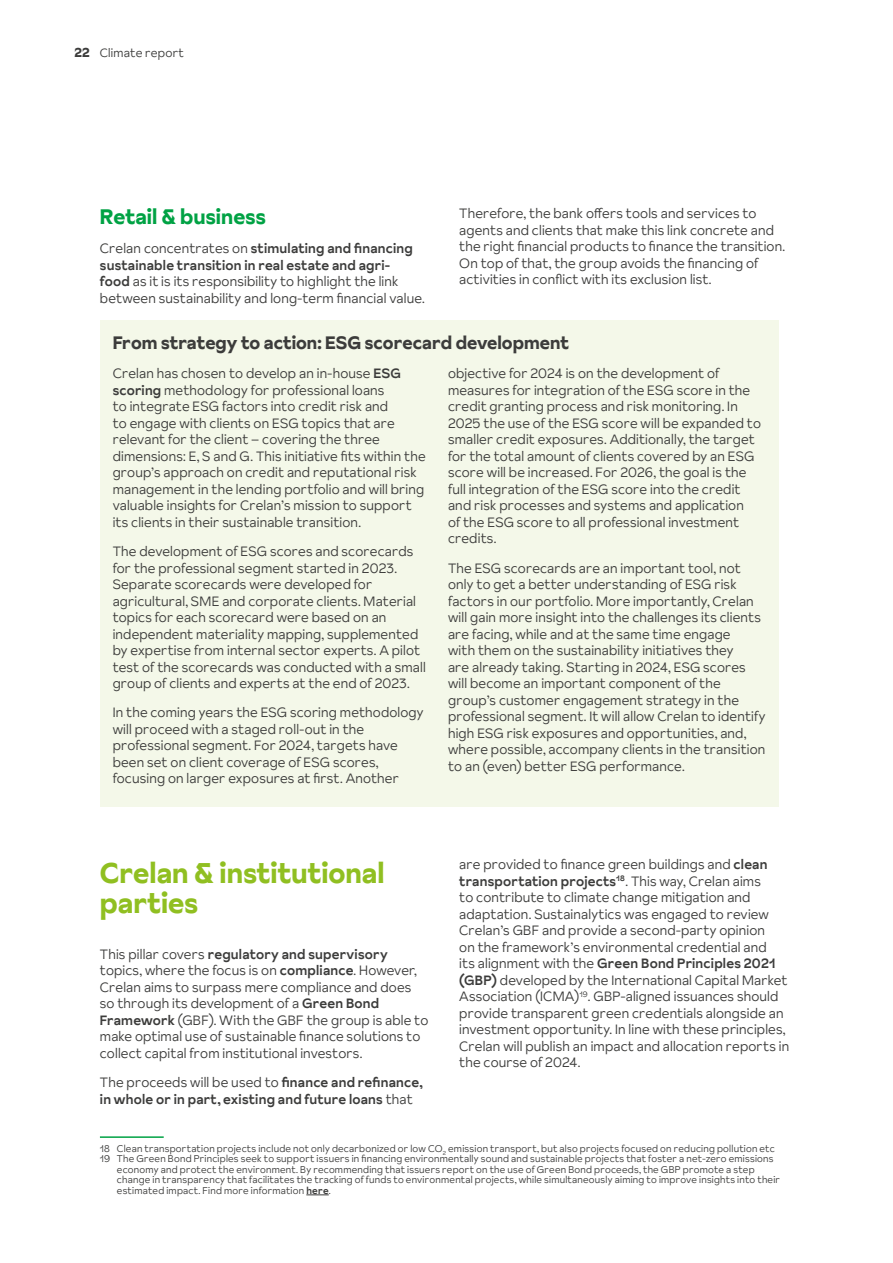
<style>
.page{position:relative;width:893px;height:1263px;background:#fff}
.page>*{position:absolute;margin:0;border:0;box-sizing:border-box;transform-origin:0 0}
.t1{font:700 28.5px/30px "Crelan Sunset";color:#90bf21}
.t2{font:700 21px "Crelan Sunset";letter-spacing:.005em;color:#00a244}
.t3{font:700 18px "Crelan Sunset";color:#3c3c3b}
.t4{font:300 13.5px/16.5px "Crelan Sunset";letter-spacing:.01em;color:#3c3c3b}
.t5{font:500 13.5px/16.5px "Crelan Sunset";letter-spacing:.015em;color:#3c3c3b}
.t6{font:300 12px "Crelan Sunset";letter-spacing:.015em;color:#3c3c3b}
.t7{font:300 9.75px "Crelan Sunset";letter-spacing:.025em;color:#3c3c3b}
.s1{font-weight:700;font-size:12.9px}
.s2{font-weight:500}
.s3{font-weight:300}
</style>
<div class="page">
<hr style="left:100px;top:1136px;width:64px;height:2px;background:#00a244">
<svg style="left:306px;top:1194px;width:23px;height:1px"></svg>
<div style="left:100px;top:321px;width:678px;height:486px;background:#f4f8e9"></div>
<p class="t6" style="left:74px;top:45px;width:111px"><span class="s1">22</span> Climate report</p>
<h2 class="t2" style="left:100px;top:202px;width:167px">Retail &amp; business</h2>
<p class="t4" style="left:100px;top:240px;width:326px">Crelan concentrates on <span class="s2">stimulating and financing sustainable transition in real estate and agri-<br>food</span> as it is its responsibility to highlight the link between sustainability and long-term financial value.</p>
<p class="t4" style="left:459px;top:205px;width:327px">Therefore, the bank offers tools and services to agents and clients that make this link concrete and the right financial products to finance the transition.<br>On top of that, the group avoids the financing of activities in conflict with its exclusion list.</p>
<h3 class="t3" style="left:113px;top:330px;width:458px">From strategy to action: ESG scorecard development</h3>
<p class="t4" style="left:113px;top:365px;width:315px">Crelan has chosen to develop an in-house <span class="s2">ESG scoring</span> methodology for professional loans<br>to integrate ESG factors into credit risk and<br>to engage with clients on ESG topics that are relevant for the client – covering the three dimensions: E, S and G. This initiative fits within the group’s approach on credit and reputational risk management in the lending portfolio and will bring valuable insights for Crelan’s mission to support its clients in their sustainable transition.</p>
<p class="t4" style="left:113px;top:543px;width:315px">The development of ESG scores and scorecards for the professional segment started in 2023.<br>Separate scorecards were developed for agricultural, SME and corporate clients. Material topics for each scorecard were based on an independent materiality mapping, supplemented by expertise from internal sector experts. A pilot test of the scorecards was conducted with a small group of clients and experts at the end of 2023.</p>
<p class="t4" style="left:113px;top:704px;width:313px">In the coming years the ESG scoring methodology will proceed with a staged roll-out in the professional segment. For 2024, targets have been set on client coverage of ESG scores, focusing on larger exposures at first. Another</p>
<p class="t4" style="left:448px;top:365px;width:314px">objective for 2024 is on the development of measures for integration of the ESG score in the credit granting process and risk monitoring. In 2025 the use of the ESG score will be expanded to smaller credit exposures. Additionally, the target for the total amount of clients covered by an ESG score will be increased. For 2026, the goal is the full integration of the ESG score into the credit and risk processes and systems and application<br>of the ESG score to all professional investment credits.</p>
<p class="t4" style="left:448px;top:559px;width:319px">The ESG scorecards are an important tool, not only to get a better understanding of ESG risk factors in our portfolio. More importantly, Crelan will gain more insight into the challenges its clients are facing, while and at the same time engage<br>with them on the sustainability initiatives they<br>are already taking. Starting in 2024, ESG scores will become an important component of the group’s customer engagement strategy in the professional segment. It will allow Crelan to identify high ESG risk exposures and opportunities, and, where possible, accompany clients in the transition to an (even) better ESG performance.</p>
<h1 class="t1" style="left:100px;top:857px;width:286px">Crelan &amp; institutional parties</h1>
<p class="t4" style="left:100px;top:946px;width:330px">This pillar covers <span class="s2">regulatory and supervisory </span>topics, where the focus is on <span class="s2">compliance</span>. However, Crelan aims to surpass mere compliance and does so through its development of a <span class="s2">Green Bond Framework</span> (GBF). With the GBF the group is able to make optimal use of sustainable finance solutions to collect capital from institutional investors.</p>
<p class="t5" style="left:100px;top:1074px;width:324px"><span class="s3">The proceeds will be used to</span> finance and refinance, in whole or in part, existing and future loans <span class="s3">that</span></p>
<p class="t4" style="left:459px;top:856px;width:331px">are provided to finance green buildings and <span class="s2">clean transportation projects</span><sup>18</sup>. This way, Crelan aims<br>to contribute to climate change mitigation and adaptation. Sustainalytics was engaged to review Crelan’s GBF and provide a second-party opinion<br>on the framework’s environmental credential and<br>its alignment with the <span class="s2">Green Bond Principles 2021 (GBP)</span> developed by the International Capital Market Association (ICMA)<sup>19</sup>. GBP-aligned issuances should provide transparent green credentials alongside an investment opportunity. In line with these principles, Crelan will publish an impact and allocation reports in the course of 2024.</p>
<p class="t7" style="left:100px;top:1142px;width:676px">18 Clean transportation projects include not only decarbonized or low CO<sub>2</sub> emission transport, but also projects focused on reducing pollution etc</p>
<p class="t7" style="left:100px;top:1152px;width:675px">19 The Green Bond Principles seek to support issuers in financing environmentally sound and sustainable projects that foster a net-zero emissions</p>
<p class="t7" style="left:117px;top:1163px;width:639px">economy and protect the environment. By recommending that issuers report on the use of Green Bond proceeds, the GBP promote a step</p>
<p class="t7" style="left:117px;top:1173px;width:665px">change in transparency that facilitates the tracking of funds to environmental projects, while simultaneously aiming to improve insights into their</p>
<p class="t7" style="left:117px;top:1184px;width:215px">estimated impact. Find more information <span class="s2">here</span>.</p>
</div>
